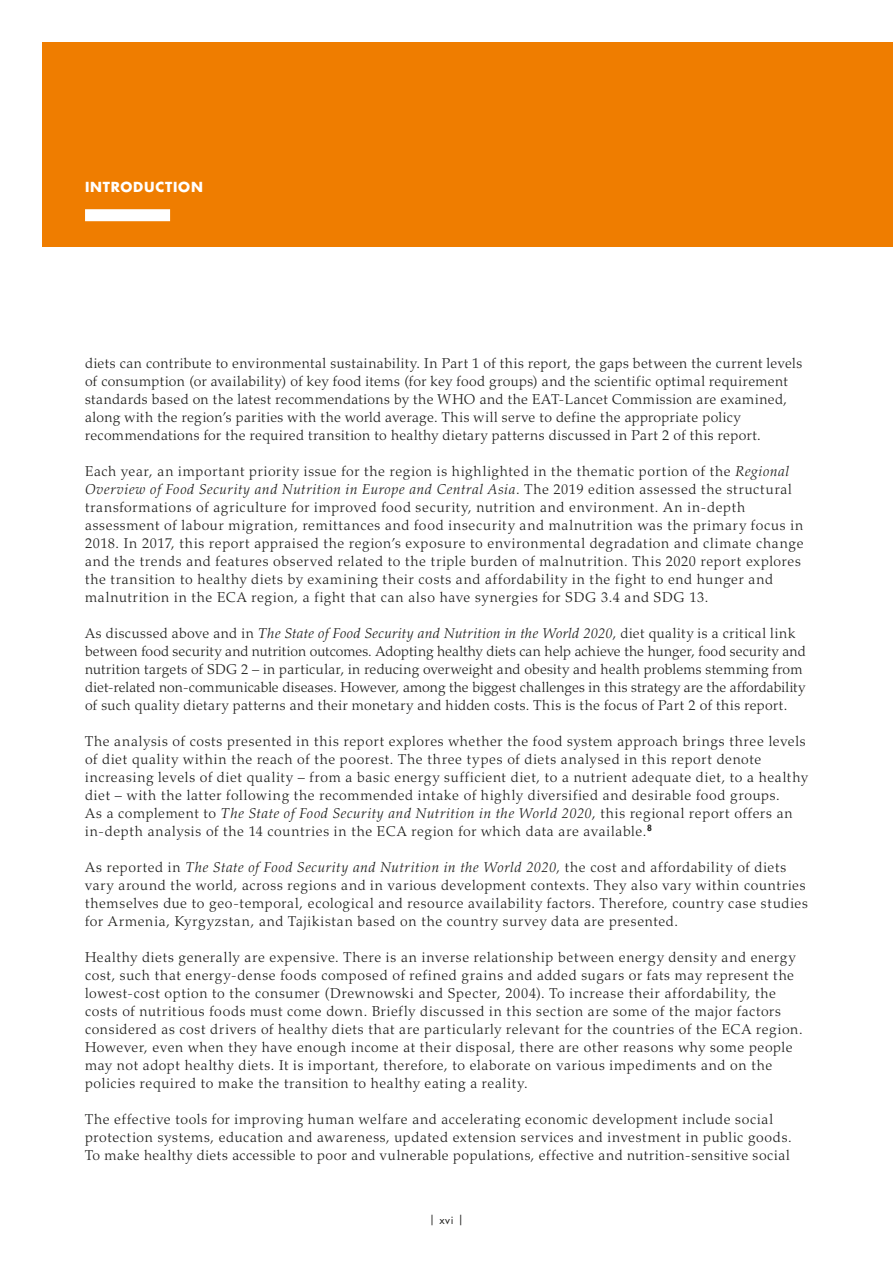
<style>
.page{position:relative;width:893px;height:1263px;background:#fff}
.page>*{position:absolute;margin:0;border:0;box-sizing:border-box;transform-origin:0 0}
.t1{font:300 14.25px/18px "Palatino LT Std";letter-spacing:.04em;color:#1d1d1b}
.t2{font:300 14.25px/18px "Palatino LT Std";letter-spacing:.015em;color:#1d1d1b}
.t3{font:700 13.5px "Futura Std";letter-spacing:.055em;color:#fff}
.t4{font:10.5px "Futura Std";color:#1d1d1b}
.s1{font-style:italic}
</style>
<div class="page">
<div style="left:43px;top:43px;width:850px;height:204px;background:#ef7d00"></div>
<div style="left:85px;top:209px;width:85px;height:12px;background:#fff"></div>
<p class="t3" style="left:85px;top:178px;width:119px">INTRODUCTION</p>
<p class="t1" style="left:85px;top:354px;width:719px">diets can contribute to environmental sustainability. In Part 1 of this report, the gaps between the current levels of consumption (or availability) of key food items (for key food groups) and the scientific optimal requirement standards based on the latest recommendations by the WHO and the EAT-Lancet Commission are examined, along with the region’s parities with the world average. This will serve to define the appropriate policy recommendations for the required transition to healthy dietary patterns discussed in Part 2 of this report.</p>
<p class="t1" style="left:85px;top:462px;width:720px">Each year, an important priority issue for the region is highlighted in the thematic portion of the <span class="s1">Regional Overview of Food Security and Nutrition in Europe and Central Asia</span>. The 2019 edition assessed the structural transformations of agriculture for improved food security, nutrition and environment. An in-depth assessment of labour migration, remittances and food insecurity and malnutrition was the primary focus in 2018. In 2017, this report appraised the region’s exposure to environmental degradation and climate change and the trends and features observed related to the triple burden of malnutrition. This 2020 report explores the transition to healthy diets by examining their costs and affordability in the fight to end hunger and malnutrition in the ECA region, a fight that can also have synergies for SDG 3.4 and SDG 13.</p>
<p class="t2" style="left:85px;top:624px;width:722px">As discussed above and in <span class="s1">The State of Food Security and Nutrition in the World 2020</span>, diet quality is a critical link between food security and nutrition outcomes. Adopting healthy diets can help achieve the hunger, food security and nutrition targets of SDG 2 – in particular, in reducing overweight and obesity and health problems stemming from diet-related non-communicable diseases. However, among the biggest challenges in this strategy are the affordability of such quality dietary patterns and their monetary and hidden costs. This is the focus of Part 2 of this report.</p>
<p class="t1" style="left:85px;top:732px;width:724px">The analysis of costs presented in this report explores whether the food system approach brings three levels of diet quality within the reach of the poorest. The three types of diets analysed in this report denote increasing levels of diet quality – from a basic energy sufficient diet, to a nutrient adequate diet, to a healthy diet – with the latter following the recommended intake of highly diversified and desirable food groups.<br>As a complement to <span class="s1">The State of Food Security and Nutrition in the World 2020</span>, this regional report offers an in-depth analysis of the 14 countries in the ECA region for which data are available.<sup>8</sup></p>
<p class="t1" style="left:85px;top:858px;width:724px">As reported in <span class="s1">The State of Food Security and Nutrition in the World 2020</span>, the cost and affordability of diets vary around the world, across regions and in various development contexts. They also vary within countries themselves due to geo-temporal, ecological and resource availability factors. Therefore, country case studies for Armenia, Kyrgyzstan, and Tajikistan based on the country survey data are presented.</p>
<p class="t1" style="left:85px;top:948px;width:719px">Healthy diets generally are expensive. There is an inverse relationship between energy density and energy cost, such that energy-dense foods composed of refined grains and added sugars or fats may represent the lowest-cost option to the consumer (Drewnowski and Specter, 2004). To increase their affordability, the costs of nutritious foods must come down. Briefly discussed in this section are some of the major factors considered as cost drivers of healthy diets that are particularly relevant for the countries of the ECA region.<br>However, even when they have enough income at their disposal, there are other reasons why some people may not adopt healthy diets. It is important, therefore, to elaborate on various impediments and on the policies required to make the transition to healthy eating a reality.</p>
<p class="t1" style="left:85px;top:1110px;width:708px">The effective tools for improving human welfare and accelerating economic development include social protection systems, education and awareness, updated extension services and investment in public goods.<br>To make healthy diets accessible to poor and vulnerable populations, effective and nutrition-sensitive social</p>
<p class="t4" style="left:429px;top:1214px;width:36px">| xvi |</p>
</div>
